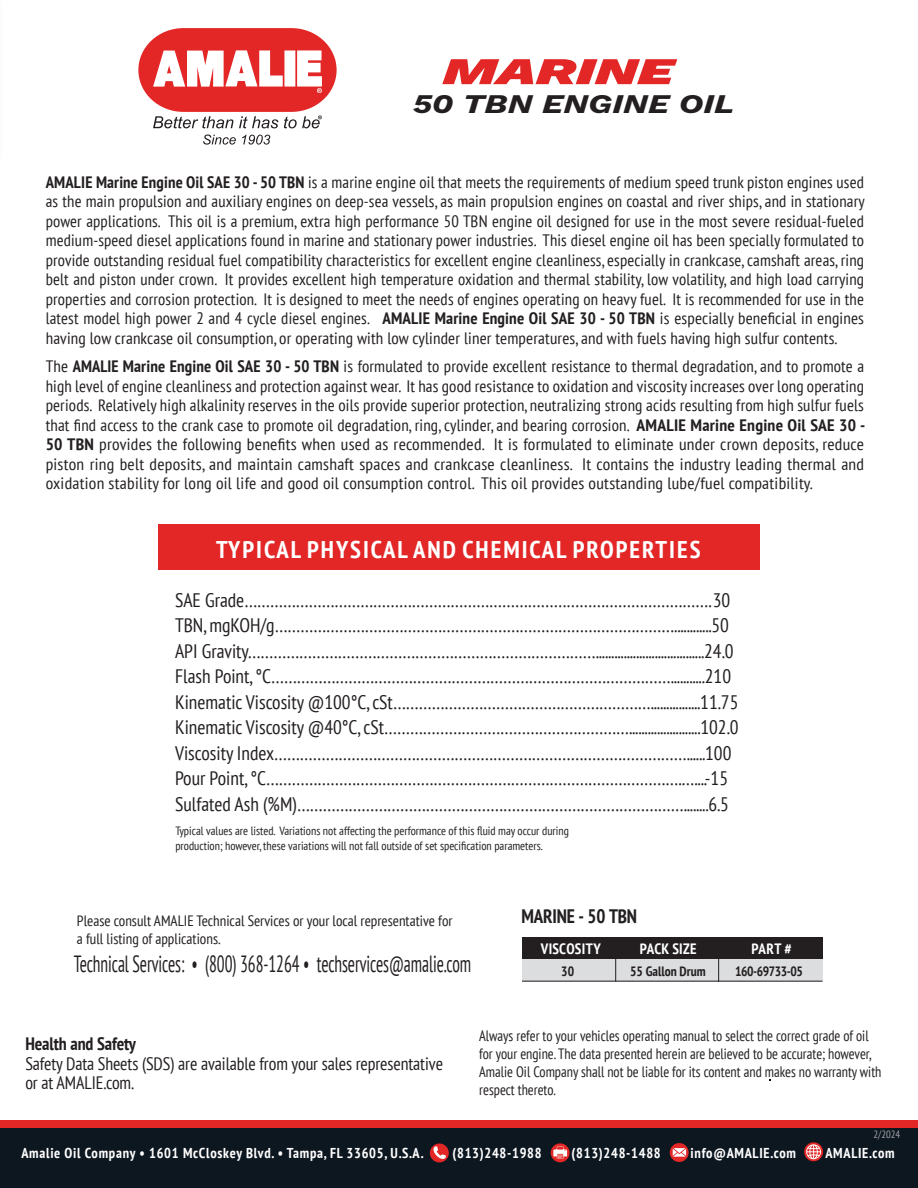
<style>
.page{position:relative;width:918px;height:1188px;background:#fff}
.page>*{position:absolute;margin:0;border:0;box-sizing:border-box;transform-origin:0 0}
.t1{font:italic 900 37.8px "Work Sans";color:#e32626;scale:1.51 1}
.t2{font:italic 700 26.55px "Work Sans";color:#231f20;scale:1.28 1}
.t3{font:700 condensed 24.15px "PT Sans";letter-spacing:.08em;color:#fff}
.t4{font:condensed 23.4px "PT Sans";letter-spacing:-.005em;color:#231f20;scale:.75 1}
.t5{font:condensed 19.5px/25.5px "PT Sans";color:#231f20}
.t6{font:700 condensed 19.5px "PT Sans";letter-spacing:-.01em;color:#231f20}
.t7{font:condensed 18px/19.5px "PT Sans";letter-spacing:-.005em;color:#231f20}
.t8{font:700 condensed 18px "PT Sans";letter-spacing:-.005em;color:#231f20}
.t9{font:condensed 16.5px/19.5px "PT Sans";letter-spacing:.01em;color:#231f20;text-align:justify}
.t10{font:condensed 15px/18px "PT Sans";color:#231f20;scale:.95 1}
.t11{font:condensed 15px/18px "PT Sans";color:#231f20}
.t12{font:700 condensed 15px "PT Sans";letter-spacing:.015em;color:#fff}
.t13{font:700 condensed 14.25px "PT Sans";letter-spacing:.05em;color:#fff}
.t14{font:700 condensed 13.5px "PT Sans";color:#231f20}
.t15{font:700 condensed 13.5px "PT Sans";letter-spacing:-.03em;color:#231f20}
.t16{font:condensed 12px/15px "PT Sans";color:#231f20}
.t17{font:condensed 10.5px "PT Sans";color:#a4a5a9}
.s1{font-weight:700}
</style>
<div class="page">
<div style="left:0;top:1123px;width:918px;height:65px;background:#0d1720"></div>
<div style="left:0;top:1120px;width:918px;height:7px;background:#e32626"></div>
<svg style="left:430px;top:1143px;width:19px;height:19px"></svg>
<svg style="left:432px;top:1146px;width:14px;height:13px"></svg>
<svg style="left:551px;top:1143px;width:19px;height:19px"></svg>
<svg style="left:553px;top:1147px;width:14px;height:12px"></svg>
<svg style="left:670px;top:1143px;width:19px;height:19px"></svg>
<svg style="left:673px;top:1148px;width:13px;height:9px"></svg>
<svg style="left:804px;top:1142px;width:19px;height:19px"></svg>
<svg style="left:806px;top:1144px;width:15px;height:15px"></svg>
<div style="left:158px;top:524px;width:601px;height:46px;background:#e32626"></div>
<svg style="left:138px;top:28px;width:199px;height:100px"></svg>
<svg style="left:203px;top:135px;width:33px;height:10px"></svg>
<svg style="left:242px;top:135px;width:28px;height:10px"></svg>
<div style="left:522px;top:937px;width:300px;height:22px;background:#231f20"></div>
<div style="left:522px;top:959px;width:300px;height:22px;background:#dcdddf"></div>
<svg style="left:615px;top:959px;width:1px;height:22px"></svg>
<svg style="left:718px;top:959px;width:1px;height:22px"></svg>
<hr style="left:522px;top:981px;width:300px;height:1px;background:#231f20">
<h1 class="t1" style="left:443px;top:43px;width:154px">MARINE</h1>
<h2 class="t2" style="left:413px;top:84px;width:253px">50 TBN ENGINE OIL</h2>
<p class="t9" style="left:46px;top:172px;width:820px"><span class="s1">AMALIE Marine Engine Oil SAE 30 - 50 TBN</span> is a marine engine oil that meets the requirements of medium speed trunk piston engines used as the main propulsion and auxiliary engines on deep-sea vessels, as main propulsion engines on coastal and river ships, and in stationary power applications. This oil is a premium, extra high performance 50 TBN engine oil designed for use in the most severe residual-fueled medium-speed diesel applications found in marine and stationary power industries. This diesel engine oil has been specially formulated to provide outstanding residual fuel compatibility characteristics for excellent engine cleanliness, especially in crankcase, camshaft areas, ring belt and piston under crown. It provides excellent high temperature oxidation and thermal stability, low volatility, and high load carrying properties and corrosion protection. It is designed to meet the needs of engines operating on heavy fuel. It is recommended for use in the latest model high power 2 and 4 cycle diesel engines. <span class="s1">AMALIE Marine Engine Oil SAE 30 - 50 TBN</span> is especially beneficial in engines having low crankcase oil consumption, or operating with low cylinder liner temperatures, and with fuels having high sulfur contents.</p>
<p class="t9" style="left:46px;top:356px;width:821px">The <span class="s1">AMALIE Marine Engine Oil SAE 30 - 50 TBN</span> is formulated to provide excellent resistance to thermal degradation, and to promote a high level of engine cleanliness and protection against wear. It has good resistance to oxidation and viscosity increases over long operating periods. Relatively high alkalinity reserves in the oils provide superior protection, neutralizing strong acids resulting from high sulfur fuels that find access to the crank case to promote oil degradation, ring, cylinder, and bearing corrosion. <span class="s1">AMALIE Marine Engine Oil SAE 30 - 50 TBN</span> provides the following benefits when used as recommended. It is formulated to eliminate under crown deposits, reduce piston ring belt deposits, and maintain camshaft spaces and crankcase cleanliness. It contains the industry leading thermal and oxidation stability for long oil life and good oil consumption control. This oil provides outstanding lube/fuel compatibility.</p>
<h3 class="t3" style="left:216px;top:533px;width:486px">TYPICAL PHYSICAL AND CHEMICAL PROPERTIES</h3>
<p class="t5" style="left:175px;top:587px;width:565px">SAE Grade………………………………………………………………………………………………. 30<br>TBN, mgKOH/g…………………………………………………………………………………............50<br>API Gravity………………………………………………………………………...................................24.0<br>Flash Point, °C…………………………………………………………………………………...........210<br>Kinematic Viscosity @100°C, cSt……………………………………………………................11.75<br>Kinematic Viscosity @40°C, cSt………………………………………………….......................102.0<br>Viscosity Index……………………………………………………………………………………......100<br>Pour Point, °C…………………………………………………………………………………….…....-15<br>Sulfated Ash (%M)………………………………………………………………………………........6.5</p>
<p class="t16" style="left:175px;top:823px;width:395px">Typical values are listed. Variations not affecting the performance of this fluid may occur during production; however, these variations will not fall outside of set specification parameters.</p>
<p class="t11" style="left:77px;top:911px;width:377px">Please consult AMALIE Technical Services or your local representative for a full listing of applications.</p>
<h3 class="t4" style="left:74px;top:949px;width:531px">Technical Services: • (800) 368-1264 • techservices@amalie.com</h3>
<p class="t6" style="left:522px;top:903px;width:117px">MARINE - 50 TBN</p>
<p class="t12" style="left:541px;top:938px;width:62px">VISCOSITY</p>
<p class="t12" style="left:640px;top:938px;width:58px">PACK SIZE</p>
<p class="t12" style="left:752px;top:938px;width:42px">PART #</p>
<p class="t14" style="left:561px;top:962px;width:15px">30</p>
<p class="t14" style="left:630px;top:962px;width:77px">55 Gallon Drum</p>
<p class="t15" style="left:735px;top:962px;width:69px">160-69733-05</p>
<p class="t8" style="left:25px;top:1032px;width:112px">Health and Safety</p>
<p class="t7" style="left:25px;top:1053px;width:419px">Safety Data Sheets (SDS) are available from your sales representative or at AMALIE.com.</p>
<p class="t10" style="left:479px;top:1026px;width:425px">Always refer to your vehicles operating manual to select the correct grade of oil for your engine. The data presented herein are believed to be accurate; however, Amalie Oil Company shall not be liable for its content and makes no warranty with respect thereto.</p>
<p class="t17" style="left:874px;top:1128px;width:28px">2/2024</p>
<p class="t13" style="left:21px;top:1144px;width:403px">Amalie Oil Company • 1601 McCloskey Blvd. • Tampa, FL 33605, U.S.A.</p>
<p class="t13" style="left:452px;top:1143px;width:91px">(813)248-1988</p>
<p class="t13" style="left:572px;top:1143px;width:91px">(813)248-1488</p>
<p class="t13" style="left:691px;top:1143px;width:107px">info@AMALIE.com</p>
<p class="t13" style="left:825px;top:1143px;width:71px">AMALIE.com</p>
</div>
